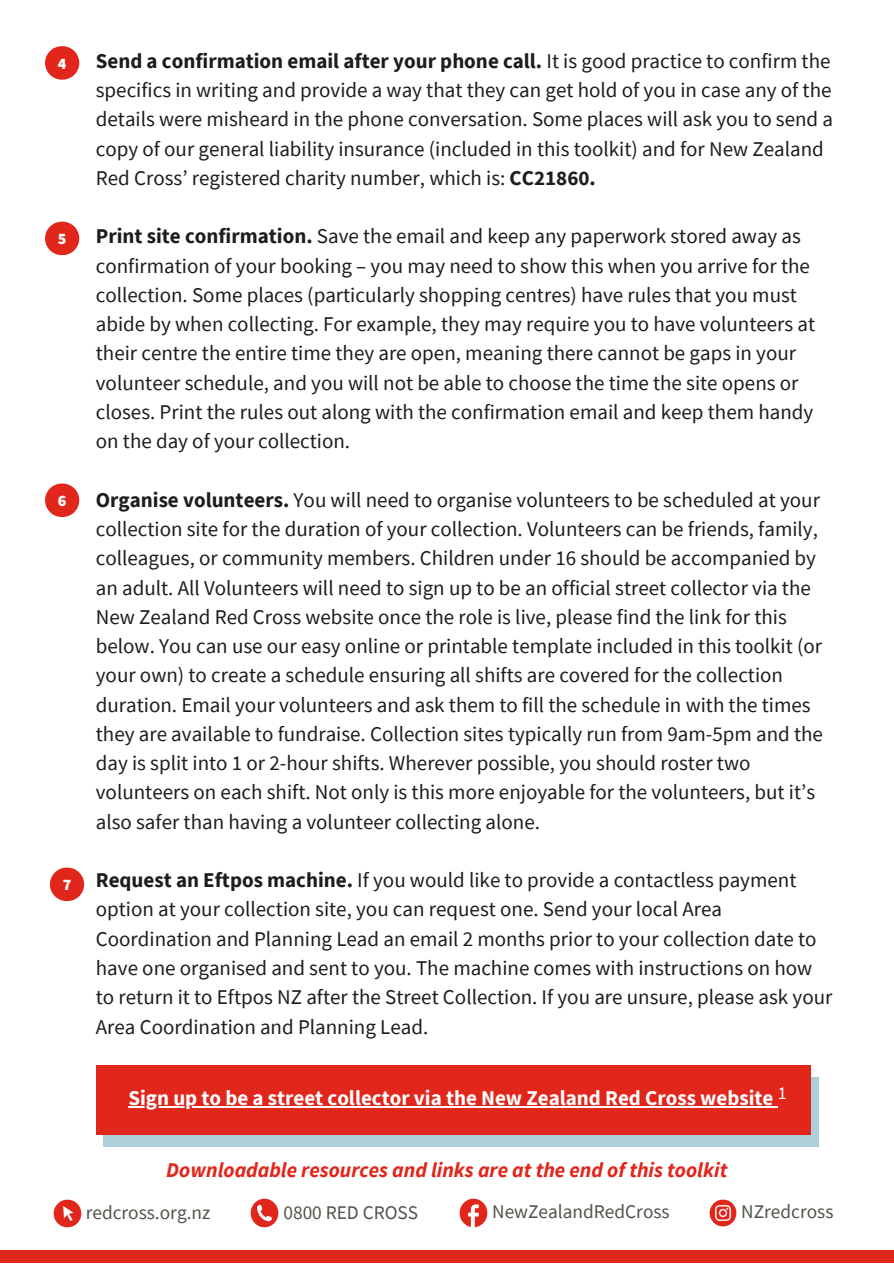
<style>
.page{position:relative;width:894px;height:1264px;background:#fff}
.page>*{position:absolute;margin:0;border:0;box-sizing:border-box;transform-origin:0 0}
.t1{font:21px/29.2px "Source Sans Pro";color:#1d1d1d}
.t2{font:700 21px "Source Sans Pro";color:#fff}
.t3{font:italic 700 21px "Source Sans Pro";color:#e1261c}
.t4{font:19.35px "Source Sans Pro";color:#51534a}
.t5{font:18px "Source Sans Pro";color:#fff}
.t6{font:900 16.05px "Source Sans Pro";color:#fff}
.s1{font-weight:700}
</style>
<div class="page">
<div style="left:0;top:1250px;width:893px;height:13px;background:#e1261c"></div>
<img style="left:709px;top:1199px;width:28px;height:28px">
<img style="left:459px;top:1198px;width:29px;height:29px">
<img style="left:250px;top:1198px;width:29px;height:29px">
<img style="left:53px;top:1199px;width:29px;height:29px">
<div style="left:103px;top:1077px;width:715px;height:69px;background:#afcfd8"></div>
<div style="left:96px;top:1064px;width:714px;height:70px;background:#e1261c"></div>
<svg style="left:45px;top:46px;width:34px;height:34px"></svg>
<svg style="left:45px;top:222px;width:34px;height:33px"></svg>
<svg style="left:45px;top:483px;width:34px;height:34px"></svg>
<svg style="left:50px;top:867px;width:34px;height:34px"></svg>
<hr style="left:128px;top:1106px;width:645px;height:1px;background:#fff">
<p class="t6" style="left:58px;top:53px;width:10px">4</p>
<p class="t6" style="left:58px;top:228px;width:10px">5</p>
<h3 class="t6" style="left:58px;top:490px;width:10px">6</h3>
<p class="t6" style="left:63px;top:874px;width:10px">7</p>
<h1 class="t1" style="left:96px;top:46px;width:738px"><span class="s1">Send a confirmation email after your phone call.</span> It is good practice to confirm the specifics in writing and provide a way that they can get hold of you in case any of the details were misheard in the phone conversation. Some places will ask you to send a copy of our general liability insurance (included in this toolkit) and for New Zealand Red Cross’ registered charity number, which is: <span class="s1">CC21860.</span></h1>
<p class="t1" style="left:96px;top:221px;width:720px"><span class="s1">Print site confirmation.</span> Save the email and keep any paperwork stored away as confirmation of your booking – you may need to show this when you arrive for the collection. Some places (particularly shopping centres) have rules that you must abide by when collecting. For example, they may require you to have volunteers at their centre the entire time they are open, meaning there cannot be gaps in your volunteer schedule, and you will not be able to choose the time the site opens or closes. Print the rules out along with the confirmation email and keep them handy on the day of your collection.</p>
<h1 class="t1" style="left:96px;top:484px;width:728px"><span class="s1">Organise volunteers.</span> You will need to organise volunteers to be scheduled at your collection site for the duration of your collection. Volunteers can be friends, family, colleagues, or community members. Children under 16 should be accompanied by an adult. All Volunteers will need to sign up to be an official street collector via the New Zealand Red Cross website once the role is live, please find the link for this below. You can use our easy online or printable template included in this toolkit (or your own) to create a schedule ensuring all shifts are covered for the collection duration. Email your volunteers and ask them to fill the schedule in with the times they are available to fundraise. Collection sites typically run from 9am-5pm and the day is split into 1 or 2-hour shifts. Wherever possible, you should roster two volunteers on each shift. Not only is this more enjoyable for the volunteers, but it’s also safer than having a volunteer collecting alone.</h1>
<p class="t1" style="left:96px;top:865px;width:737px"><span class="s1">Request an Eftpos machine.</span> If you would like to provide a contactless payment option at your collection site, you can request one. Send your local Area Coordination and Planning Lead an email 2 months prior to your collection date to have one organised and sent to you. The machine comes with instructions on how to return it to Eftpos NZ after the Street Collection. If you are unsure, please ask your Area Coordination and Planning Lead.</p>
<p class="t2" style="left:128px;top:1084px;width:646px">Sign up to be a street collector via the New Zealand Red Cross website</p>
<p class="t5" style="left:777px;top:1081px;width:10px">1</p>
<p class="t3" style="left:166px;top:1156px;width:562px">Downloadable resources and links are at the end of this toolkit</p>
<h2 class="t4" style="left:86px;top:1200px;width:126px">redcross.org.nz</h2>
<h2 class="t4" style="left:283px;top:1200px;width:136px">0800 RED CROSS</h2>
<p class="t4" style="left:492px;top:1199px;width:179px">NewZealandRedCross</p>
<p class="t4" style="left:741px;top:1199px;width:94px">NZredcross</p>
</div>
